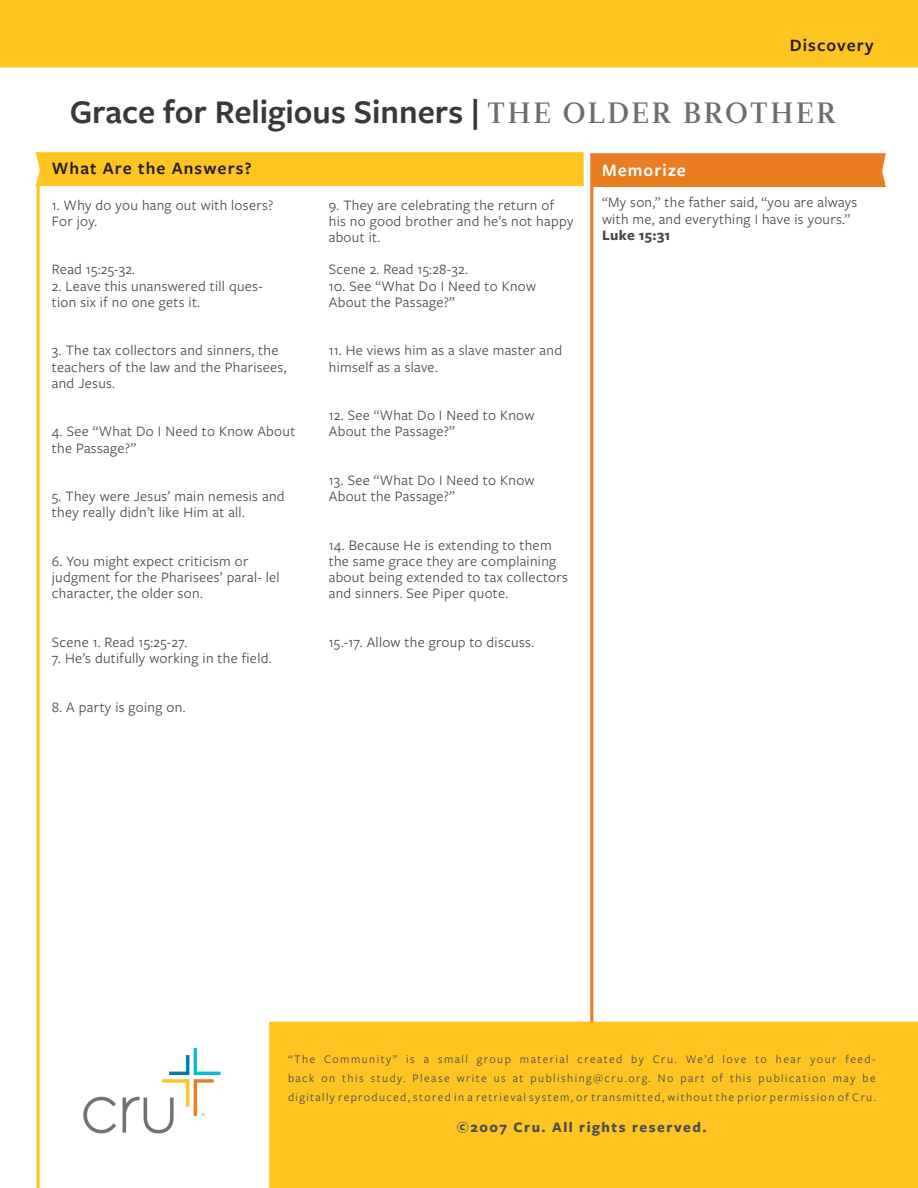
<style>
.page{position:relative;width:918px;height:1188px;background:#fff}
.page>*{position:absolute;margin:0;border:0;box-sizing:border-box;transform-origin:0 0}
.t1{font:600 34.35px "Freight Sans Pro";color:#383839}
.t2{font:600 18px "Freight Sans Pro";letter-spacing:.06em;color:#231f20}
.t3{font:600 18px "Freight Sans Pro";letter-spacing:.06em;color:#fff}
.t4{font:15px/16.2px "Freight Sans Pro";letter-spacing:.02em;color:#494a4b}
.t5{font:700 15px "Freight Sans Pro";letter-spacing:.1em;color:#494a4b}
.t6{font:12px/19.2px "Freight Sans Pro";letter-spacing:.12em;color:#494a4b}
.s1{font-family:"Leitura Roman 3";font-weight:400;font-size:29.25px;color:#6c6d70}
</style>
<div class="page">
<img style="left:0;top:0;width:918px;height:1188px">
<p class="t2" style="left:790px;top:33px;width:85px">Discovery</p>
<p class="t1" style="left:70px;top:88px;width:768px">Grace for Religious Sinners | <span class="s1">THE OLDER BROTHER</span></p>
<p class="t2" style="left:52px;top:156px;width:201px">What Are the Answers?</p>
<p class="t3" style="left:602px;top:158px;width:85px">Memorize</p>
<p class="t4" style="left:52px;top:196px;width:223px">1. Why do you hang out with losers?</p>
<p class="t4" style="left:52px;top:212px;width:47px">For joy.</p>
<p class="t4" style="left:52px;top:261px;width:85px">Read 15:25-32.</p>
<p class="t4" style="left:52px;top:277px;width:212px">2. Leave this unanswered till ques-</p>
<p class="t4" style="left:52px;top:293px;width:150px">tion six if no one gets it.</p>
<p class="t4" style="left:52px;top:342px;width:236px">3. The tax collectors and sinners, the teachers of the law and the Pharisees, and Jesus.</p>
<p class="t4" style="left:52px;top:423px;width:245px">4. See “What Do I Need to Know About the Passage?”</p>
<p class="t4" style="left:52px;top:488px;width:234px">5. They were Jesus’ main nemesis and they really didn’t like Him at all.</p>
<p class="t4" style="left:52px;top:552px;width:229px">6. You might expect criticism or judgment for the Pharisees’ paral- lel character, the older son.</p>
<p class="t4" style="left:52px;top:633px;width:137px">Scene 1. Read 15:25-27.</p>
<p class="t4" style="left:52px;top:650px;width:221px">7. He’s dutifully working in the field.</p>
<p class="t4" style="left:52px;top:698px;width:135px">8. A party is going on.</p>
<p class="t4" style="left:602px;top:194px;width:257px">“My son,” the father said, “you are always with me, and everything I have is yours.”</p>
<p class="t5" style="left:602px;top:225px;width:70px">Luke 15:31</p>
<p class="t4" style="left:329px;top:196px;width:246px">9. They are celebrating the return of his no good brother and he’s not happy about it.</p>
<p class="t4" style="left:329px;top:261px;width:141px">Scene 2. Read 15:28-32.</p>
<p class="t4" style="left:329px;top:277px;width:209px">10. See “What Do I Need to Know</p>
<p class="t4" style="left:329px;top:293px;width:128px">About the Passage?”</p>
<p class="t4" style="left:329px;top:342px;width:235px">11. He views him as a slave master and himself as a slave.</p>
<p class="t4" style="left:329px;top:407px;width:207px">12. See “What Do I Need to Know<br>About the Passage?”</p>
<p class="t4" style="left:329px;top:471px;width:207px">13. See “What Do I Need to Know<br>About the Passage?”</p>
<p class="t4" style="left:329px;top:536px;width:241px">14. Because He is extending to them the same grace they are complaining about being extended to tax collectors and sinners. See Piper quote.</p>
<p class="t4" style="left:329px;top:633px;width:207px">15.-17. Allow the group to discuss.</p>
<p class="t6" style="left:288px;top:1049px;width:589px">“The Community” is a small group material created by Cru. We’d love to hear your feed&shy;back on this study. Please write us at publishing@cru.org. No part of this publication may be</p>
<p class="t6" style="left:288px;top:1087px;width:589px">digitally reproduced, stored in a retrieval system, or transmitted, without the prior permission of Cru.</p>
<p class="t5" style="left:457px;top:1117px;width:251px">©2007 Cru. All rights reserved.</p>
</div>
